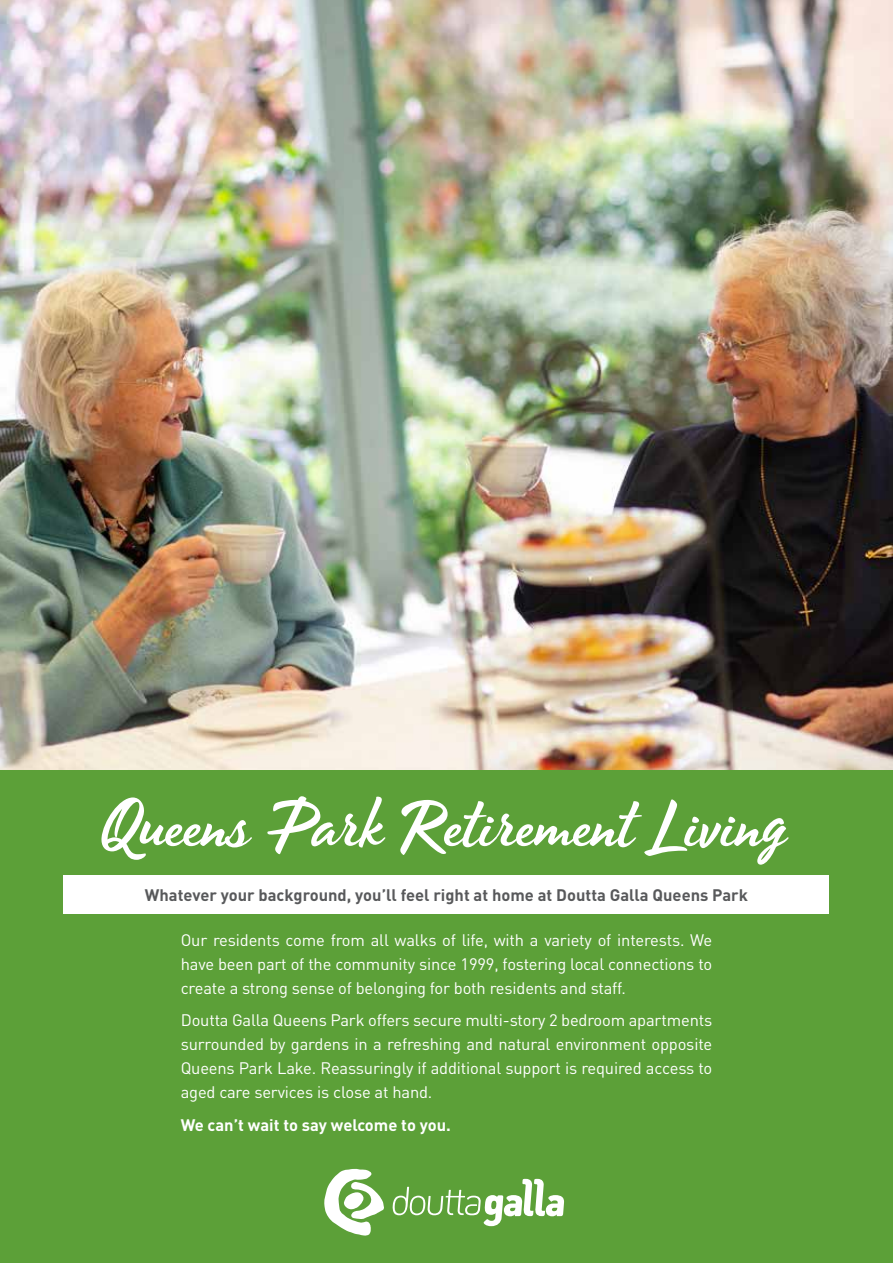
<style>
.page{position:relative;width:893px;height:1263px;background:#fff}
.page>*{position:absolute;margin:0;border:0;box-sizing:border-box;transform-origin:0 0}
.t1{font:72px "Timeout";color:#fff}
.t2{font:16.5px/24px "DIN";letter-spacing:-.01em;color:#fff;text-align:justify}
.t3{font:700 16.5px "DIN";color:#58595b}
.t4{font:700 16.5px "DIN";color:#fff}
</style>
<div class="page">
<img style="left:0;top:0;width:893px;height:770px">
<div style="left:0;top:770px;width:893px;height:493px;background:#5ca038"></div>
<div style="left:64px;top:875px;width:765px;height:38px;background:#fff"></div>
<svg style="left:324px;top:1169px;width:60px;height:67px"></svg>
<svg style="left:392px;top:1179px;width:172px;height:47px"></svg>
<h1 class="t1" style="left:101px;top:781px;width:687px">Queens Park Retirement Living</h1>
<p class="t3" style="left:145px;top:884px;width:605px">Whatever your background, you’ll feel right at home at Doutta Galla Queens Park</p>
<p class="t2" style="left:181px;top:927px;width:533px">Our residents come from all walks of life, with a variety of interests. We have been part of the community since 1999, fostering local connections to create a strong sense of belonging for both residents and staff.</p>
<p class="t2" style="left:181px;top:1008px;width:533px">Doutta Galla Queens Park offers secure multi-story 2 bedroom apartments surrounded by gardens in a refreshing and natural environment opposite Queens Park Lake. Reassuringly if additional support is required access to aged care services is close at hand.</p>
<p class="t4" style="left:181px;top:1114px;width:272px">We can’t wait to say welcome to you.</p>
</div>
